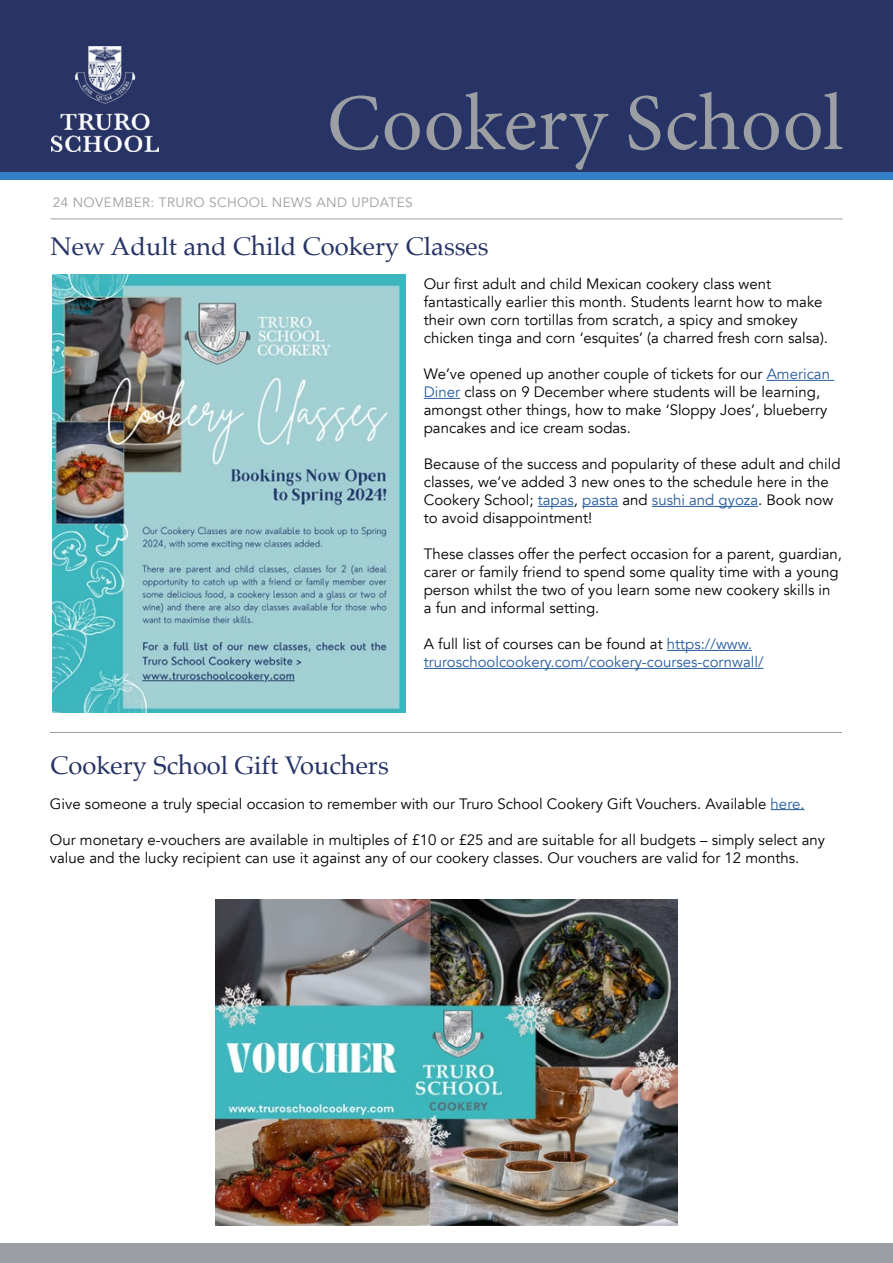
<style>
.page{position:relative;width:893px;height:1263px;background:#fff}
.page>*{position:absolute;margin:0;border:0;box-sizing:border-box;transform-origin:0 0}
.t1{font:80.55px "Minion Pro";color:#9b9ea2}
.t2{font:25.5px "Palatino";color:#273465}
.t3{font:15px/18px "Avenir";color:#000}
.t4{font:15px/18px "Avenir";color:#275b9b}
.t5{font:13.5px "Avenir";letter-spacing:.03em;color:#9b9ea2}
.s1{color:#275b9b}
.s2{color:#000}
</style>
<div class="page">
<div style="left:0;top:0;width:893px;height:175px;background:#273465"></div>
<img style="left:51px;top:47px;width:107px;height:104px">
<div style="left:0;top:172px;width:893px;height:8px;background:#3381c4"></div>
<hr style="left:50px;top:218px;width:792px;height:1px;background:#9b9ea2">
<div style="left:0;top:1243px;width:893px;height:20px;background:#9b9ea2"></div>
<hr style="left:767px;top:380px;width:67px;height:1px;background:#275b9b">
<hr style="left:424px;top:398px;width:36px;height:1px;background:#275b9b">
<hr style="left:538px;top:506px;width:36px;height:1px;background:#275b9b">
<hr style="left:582px;top:506px;width:36px;height:1px;background:#275b9b">
<hr style="left:652px;top:506px;width:106px;height:1px;background:#275b9b">
<hr style="left:667px;top:650px;width:85px;height:1px;background:#275b9b">
<hr style="left:424px;top:668px;width:340px;height:1px;background:#275b9b">
<img style="left:53px;top:274px;width:352px;height:438px">
<hr style="left:771px;top:809px;width:33px;height:1px;background:#275b9b">
<img style="left:216px;top:899px;width:461px;height:326px">
<hr style="left:50px;top:732px;width:792px;height:1px;background:#9b9ea2">
<h1 class="t1" style="left:327px;top:69px;width:518px">Cookery School</h1>
<p class="t5" style="left:53px;top:194px;width:361px">24 NOVEMBER: TRURO SCHOOL NEWS AND UPDATES</p>
<h2 class="t2" style="left:50px;top:225px;width:440px">New Adult and Child Cookery Classes</h2>
<p class="t3" style="left:424px;top:275px;width:406px">Our first adult and child Mexican cookery class went fantastically earlier this month. Students learnt how to make their own corn tortillas from scratch, a spicy and smokey chicken tinga and corn ‘esquites’ (a charred fresh corn salsa).</p>
<p class="t3" style="left:424px;top:365px;width:408px">We’ve opened up another couple of tickets for our <span class="s1">American Diner</span> class on 9 December where students will be learning, amongst other things, how to make ‘Sloppy Joes’, blueberry pancakes and ice cream sodas.</p>
<p class="t3" style="left:424px;top:455px;width:418px">Because of the success and popularity of these adult and child classes, we’ve added 3 new ones to the schedule here in the Cookery School; <span class="s1">tapas</span>, <span class="s1">pasta</span> and <span class="s1">sushi and gyoza</span>. Book now to avoid disappointment!</p>
<p class="t3" style="left:424px;top:545px;width:420px">These classes offer the perfect occasion for a parent, guardian, carer or family friend to spend some quality time with a young person whilst the two of you learn some new cookery skills in a fun and informal setting.</p>
<p class="t4" style="left:424px;top:635px;width:341px"><span class="s2">A full list of courses can be found at</span> https://www. truroschoolcookery.com/cookery-courses-cornwall/</p>
<h2 class="t2" style="left:50px;top:744px;width:340px">Cookery School Gift Vouchers</h2>
<p class="t3" style="left:50px;top:795px;width:756px">Give someone a truly special occasion to remember with our Truro School Cookery Gift Vouchers. Available <span class="s1">here.</span></p>
<p class="t3" style="left:50px;top:831px;width:777px">Our monetary e-vouchers are available in multiples of £10 or £25 and are suitable for all budgets – simply select any value and the lucky recipient can use it against any of our cookery classes. Our vouchers are valid for 12 months.</p>
</div>
